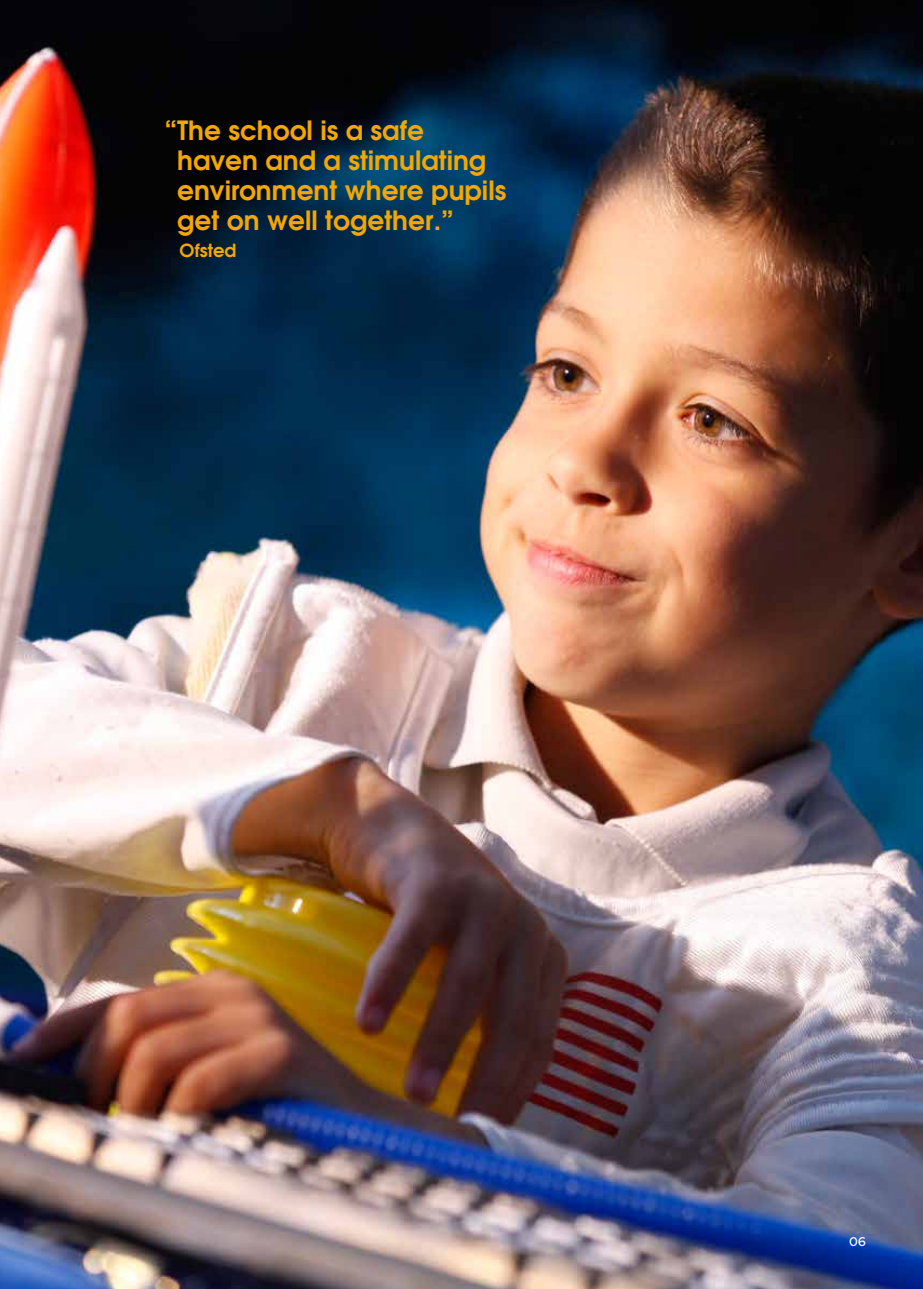
<style>
.page{position:relative;width:923px;height:1289px;background:#fff}
.page>*{position:absolute;margin:0;border:0;box-sizing:border-box;transform-origin:0 0}
.t1{font:600 26.4px/30px "Avant Garde";color:#f3a700}
.t2{font:600 18px "Avant Garde";color:#f3a700}
.t3{font:13.5px "Abadi";color:#fff}
</style>
<div class="page">
<img style="left:0;top:0;width:923px;height:1288px">
<p class="t1" style="left:177px;top:115px;width:331px;text-indent:-13px">“The school is a safe haven and a stimulating environment where pupils get on well together.”</p>
<p class="t2" style="left:180px;top:238px;width:58px">Ofsted</p>
<p class="t3" style="left:849px;top:1233px;width:18px">06</p>
</div>
